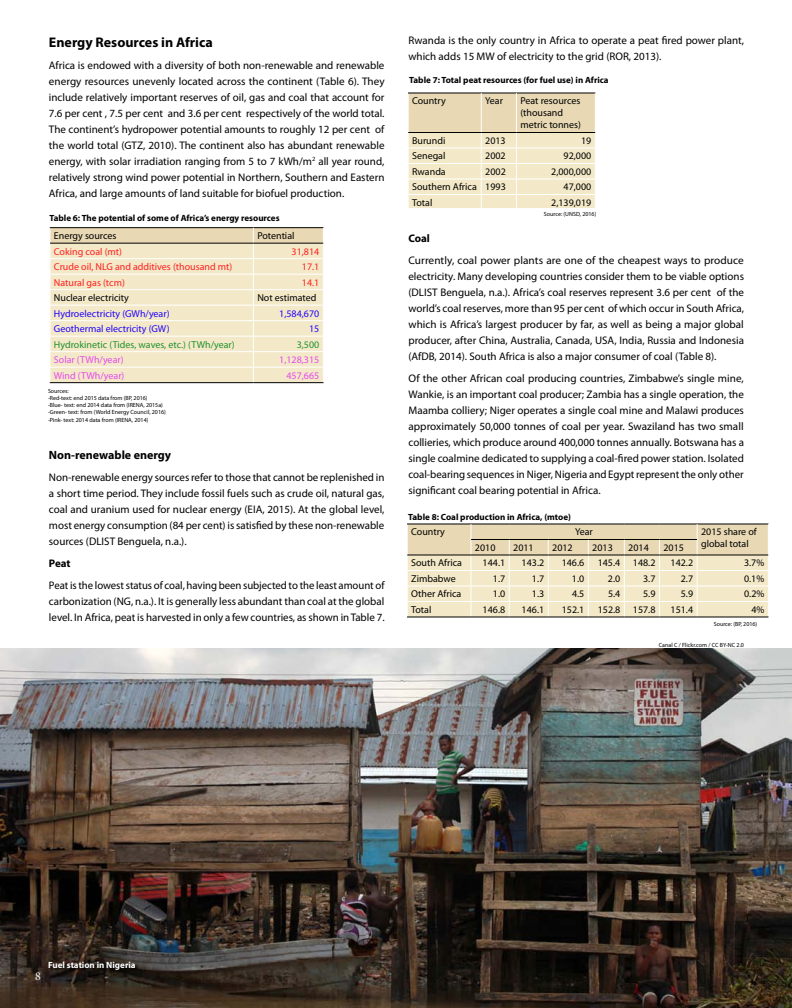
<style>
.page{position:relative;width:792px;height:1008px;background:#fff}
.page>*{position:absolute;margin:0;border:0;box-sizing:border-box;transform-origin:0 0}
.t1{font:700 14px "Myriad Pro";color:#000}
.t2{font:700 12px "Myriad Pro";color:#000}
.t3{font:12px "Minion Pro";color:#fff}
.t4{font:11px/16px "Myriad Pro";color:#000;text-align:justify}
.t5{font:700 11px "Myriad Pro";letter-spacing:-.005em;color:#000}
.t6{font:10px/12px "Myriad Pro";color:#000}
.t7{font:10px "Myriad Pro";color:#ff1f20}
.t8{font:10px "Myriad Pro";color:#2304fb}
.t9{font:10px "Myriad Pro";color:#23912d}
.t10{font:10px "Myriad Pro";color:#e749ec}
.t11{font:700 9px "Myriad Pro";color:#000}
.t12{font:700 9px "Myriad Pro";color:#fff}
.t13{font:6px/7.2px "Myriad Pro";color:#000}
</style>
<div class="page">
<img style="left:0;top:649px;width:792px;height:359px">
<hr style="left:50px;top:227px;width:203px;height:1px;background:#000">
<hr style="left:253px;top:227px;width:70px;height:1px;background:#000">
<svg style="left:50px;top:228px;width:274px;height:155px"></svg>
<hr style="left:50px;top:382px;width:203px;height:1px;background:#000">
<hr style="left:253px;top:382px;width:70px;height:1px;background:#000">
<svg style="left:408px;top:93px;width:188px;height:115px"></svg>
<svg style="left:407px;top:524px;width:362px;height:93px"></svg>
<hr style="left:407px;top:617px;width:64px;height:1px;background:#000">
<hr style="left:471px;top:617px;width:38px;height:1px;background:#000">
<hr style="left:509px;top:617px;width:39px;height:1px;background:#000">
<hr style="left:548px;top:617px;width:40px;height:1px;background:#000">
<hr style="left:588px;top:617px;width:36px;height:1px;background:#000">
<hr style="left:624px;top:617px;width:35px;height:1px;background:#000">
<hr style="left:659px;top:617px;width:38px;height:1px;background:#000">
<hr style="left:697px;top:617px;width:71px;height:1px;background:#000">
<div style="left:49px;top:962px;width:90px;height:12px;background:#000;opacity:.75"></div>
<p class="t1" style="left:49px;top:33px;width:165px">Energy Resources in Africa</p>
<p class="t4" style="left:49px;top:57px;width:337px">Africa is endowed with a diversity of both non-renewable and renewable energy resources unevenly located across the continent (Table 6). They include relatively important reserves of oil, gas and coal that account for 7.6 per cent , 7.5 per cent and 3.6 per cent respectively of the world total.<br>The continent’s hydropower potential amounts to roughly 12 per cent of the world total (GTZ, 2010). The continent also has abundant renewable energy, with solar irradiation ranging from 5 to 7 kWh/m<sup>2</sup> all year round, relatively strong wind power potential in Northern, Southern and Eastern Africa, and large amounts of land suitable for biofuel production.</p>
<p class="t11" style="left:49px;top:212px;width:232px">Table 6: The potential of some of Africa’s energy resources</p>
<p class="t6" style="left:54px;top:230px;width:64px">Energy sources</p>
<p class="t6" style="left:257px;top:230px;width:39px">Potential</p>
<p class="t7" style="left:54px;top:245px;width:70px">Coking coal (mt)</p>
<p class="t7" style="left:292px;top:245px;width:29px">31,814</p>
<p class="t7" style="left:54px;top:261px;width:180px">Crude oil, NLG and additives (thousand mt)</p>
<p class="t7" style="left:302px;top:261px;width:19px">17.1</p>
<p class="t7" style="left:54px;top:276px;width:72px">Natural gas (tcm)</p>
<p class="t7" style="left:302px;top:276px;width:19px">14.1</p>
<p class="t6" style="left:54px;top:292px;width:77px">Nuclear electricity</p>
<p class="t6" style="left:257px;top:292px;width:61px">Not estimated</p>
<p class="t8" style="left:54px;top:307px;width:117px">Hydroelectricity (GWh/year)</p>
<p class="t8" style="left:279px;top:307px;width:42px">1,584,670</p>
<p class="t8" style="left:54px;top:323px;width:117px">Geothermal electricity (GW)</p>
<p class="t8" style="left:309px;top:323px;width:12px">15</p>
<p class="t9" style="left:54px;top:338px;width:182px">Hydrokinetic (Tides, waves, etc.) (TWh/year)</p>
<p class="t9" style="left:297px;top:338px;width:24px">3,500</p>
<p class="t10" style="left:54px;top:354px;width:71px">Solar (TWh/year)</p>
<p class="t10" style="left:279px;top:354px;width:42px">1,128,315</p>
<p class="t10" style="left:54px;top:369px;width:72px">Wind (TWh/year)</p>
<p class="t10" style="left:287px;top:369px;width:34px">457,665</p>
<p class="t13" style="left:48px;top:387px;width:119px">Sources:<br>-Red-text: end 2015 data from (BP, 2016)<br>-Blue- text: end 2014 data from (IRENA, 2015a) -Green- text: from (World Energy Council, 2016) -Pink- text: 2014 data from (IRENA, 2014)</p>
<p class="t2" style="left:49px;top:447px;width:124px">Non-renewable energy</p>
<p class="t4" style="left:49px;top:469px;width:337px">Non-renewable energy sources refer to those that cannot be replenished in a short time period. They include fossil fuels such as crude oil, natural gas, coal and uranium used for nuclear energy (EIA, 2015). At the global level, most energy consumption (84 per cent) is satisfied by these non-renewable sources (DLIST Benguela, n.a.).</p>
<p class="t5" style="left:49px;top:556px;width:23px">Peat</p>
<p class="t4" style="left:49px;top:577px;width:337px">Peat is the lowest status of coal, having been subjected to the least amount of carbonization (NG, n.a.). It is generally less abundant than coal at the global level. In Africa, peat is harvested in only a few countries, as shown in Table 7.</p>
<p class="t4" style="left:408px;top:32px;width:337px">Rwanda is the only country in Africa to operate a peat fired power plant, which adds 15 MW of electricity to the grid (ROR, 2013).</p>
<p class="t11" style="left:409px;top:75px;width:201px">Table 7: Total peat resources (for fuel use) in Africa</p>
<p class="t6" style="left:412px;top:95px;width:35px">Country</p>
<p class="t6" style="left:485px;top:95px;width:19px">Year</p>
<p class="t6" style="left:520px;top:95px;width:62px">Peat resources (thousand metric tonnes)</p>
<p class="t6" style="left:412px;top:134px;width:35px">Burundi</p>
<p class="t6" style="left:485px;top:134px;width:22px">2013</p>
<p class="t6" style="left:581px;top:134px;width:12px">19</p>
<p class="t6" style="left:412px;top:150px;width:35px">Senegal</p>
<p class="t6" style="left:485px;top:150px;width:22px">2002</p>
<p class="t6" style="left:564px;top:150px;width:29px">92,000</p>
<p class="t6" style="left:412px;top:165px;width:35px">Rwanda</p>
<p class="t6" style="left:485px;top:165px;width:22px">2002</p>
<p class="t6" style="left:551px;top:165px;width:42px">2,000,000</p>
<p class="t6" style="left:412px;top:181px;width:95px">Southern Africa 1993</p>
<p class="t6" style="left:564px;top:181px;width:29px">47,000</p>
<p class="t6" style="left:412px;top:196px;width:22px">Total</p>
<p class="t6" style="left:551px;top:196px;width:42px">2,139,019</p>
<p class="t13" style="left:544px;top:210px;width:54px">Source: (UNSD, 2016)</p>
<p class="t5" style="left:408px;top:231px;width:23px">Coal</p>
<p class="t4" style="left:408px;top:252px;width:337px">Currently, coal power plants are one of the cheapest ways to produce electricity. Many developing countries consider them to be viable options (DLIST Benguela, n.a.). Africa’s coal reserves represent 3.6 per cent of the world’s coal reserves, more than 95 per cent of which occur in South Africa, which is Africa’s largest producer by far, as well as being a major global producer, after China, Australia, Canada, USA, India, Russia and Indonesia (AfDB, 2014). South Africa is also a major consumer of coal (Table 8).</p>
<p class="t4" style="left:408px;top:370px;width:337px">Of the other African coal producing countries, Zimbabwe’s single mine, Wankie, is an important coal producer; Zambia has a single operation, the Maamba colliery; Niger operates a single coal mine and Malawi produces approximately 50,000 tonnes of coal per year. Swaziland has two small collieries, which produce around 400,000 tonnes annually. Botswana has a single coalmine dedicated to supplying a coal-fired power station. Isolated coal-bearing sequences in Niger, Nigeria and Egypt represent the only other significant coal bearing potential in Africa.</p>
<p class="t11" style="left:408px;top:511px;width:164px">Table 8: Coal production in Africa, (mtoe)</p>
<p class="t6" style="left:411px;top:526px;width:35px">Country</p>
<p class="t6" style="left:575px;top:526px;width:19px">Year</p>
<p class="t6" style="left:701px;top:526px;width:57px">2015 share of global total</p>
<p class="t6" style="left:475px;top:541px;width:22px">2010</p>
<p class="t6" style="left:513px;top:541px;width:22px">2011</p>
<p class="t6" style="left:552px;top:541px;width:22px">2012</p>
<p class="t6" style="left:592px;top:541px;width:22px">2013</p>
<p class="t6" style="left:628px;top:541px;width:22px">2014</p>
<p class="t6" style="left:663px;top:541px;width:22px">2015</p>
<p class="t6" style="left:411px;top:557px;width:52px">South Africa</p>
<p class="t6" style="left:483px;top:557px;width:24px">144.1</p>
<p class="t6" style="left:522px;top:557px;width:24px">143.2</p>
<p class="t6" style="left:562px;top:557px;width:24px">146.6</p>
<p class="t6" style="left:598px;top:557px;width:24px">145.4</p>
<p class="t6" style="left:633px;top:557px;width:24px">148.2</p>
<p class="t6" style="left:671px;top:557px;width:24px">142.2</p>
<p class="t6" style="left:744px;top:557px;width:22px">3.7%</p>
<p class="t6" style="left:411px;top:572px;width:46px">Zimbabwe</p>
<p class="t6" style="left:493px;top:572px;width:14px">1.7</p>
<p class="t6" style="left:532px;top:572px;width:14px">1.7</p>
<p class="t6" style="left:572px;top:572px;width:14px">1.0</p>
<p class="t6" style="left:608px;top:572px;width:14px">2.0</p>
<p class="t6" style="left:643px;top:572px;width:14px">3.7</p>
<p class="t6" style="left:681px;top:572px;width:14px">2.7</p>
<p class="t6" style="left:744px;top:572px;width:22px">0.1%</p>
<p class="t6" style="left:411px;top:588px;width:52px">Other Africa</p>
<p class="t6" style="left:493px;top:588px;width:14px">1.0</p>
<p class="t6" style="left:532px;top:588px;width:14px">1.3</p>
<p class="t6" style="left:572px;top:588px;width:14px">4.5</p>
<p class="t6" style="left:608px;top:588px;width:14px">5.4</p>
<p class="t6" style="left:643px;top:588px;width:14px">5.9</p>
<p class="t6" style="left:681px;top:588px;width:14px">5.9</p>
<p class="t6" style="left:744px;top:588px;width:22px">0.2%</p>
<p class="t6" style="left:411px;top:603px;width:22px">Total</p>
<p class="t6" style="left:483px;top:603px;width:24px">146.8</p>
<p class="t6" style="left:522px;top:603px;width:24px">146.1</p>
<p class="t6" style="left:562px;top:603px;width:24px">152.1</p>
<p class="t6" style="left:598px;top:603px;width:24px">152.8</p>
<p class="t6" style="left:633px;top:603px;width:24px">157.8</p>
<p class="t6" style="left:671px;top:603px;width:24px">151.4</p>
<p class="t6" style="left:751px;top:603px;width:15px">4%</p>
<p class="t13" style="left:659px;top:641px;width:87px">Canal C / Flickr.com / CC BY-NC 2.0</p>
<p class="t13" style="left:714px;top:620px;width:45px">Source: (BP, 2016)</p>
<p class="t3" style="left:35px;top:968px;width:7px">8</p>
<p class="t12" style="left:48px;top:959px;width:89px">Fuel station in Nigeria</p>
</div>
